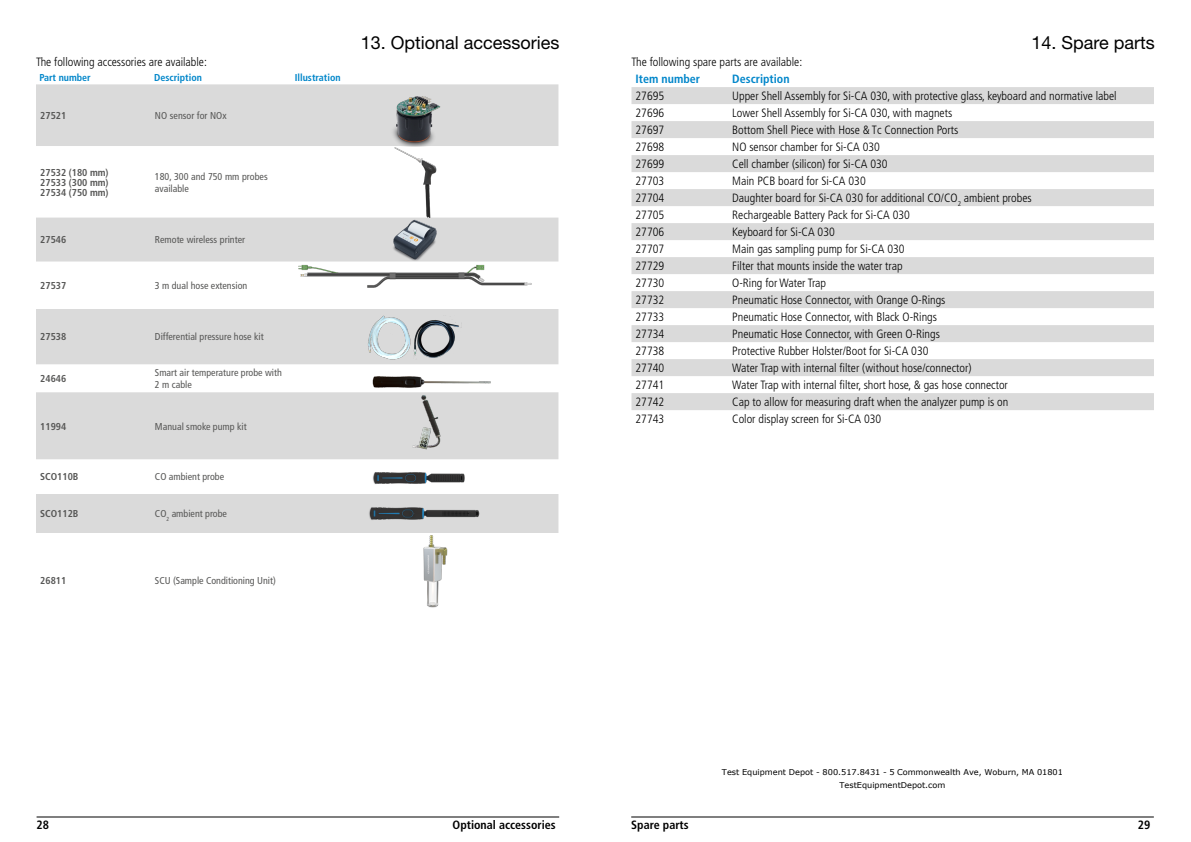
<style>
.page{position:relative;width:1191px;height:842px;background:#fff}
.page>*{position:absolute;margin:0;border:0;box-sizing:border-box;transform-origin:0 0}
.t1{font:18px "Helvetica Neue LT Std";color:#000}
.t2{font:300 condensed 12px "Frutiger LT Std";color:#000}
.t3{font:700 condensed 12px "Frutiger LT Std";color:#000}
.t4{font:700 condensed 12px "Frutiger LT Std";color:#0086ca}
.t5{font:condensed 10px/12px "Frutiger LT Std";color:#575756}
.t6{font:700 condensed 10px/10px "Frutiger LT Std";color:#575756;text-align:justify}
.t7{font:700 condensed 10px "Frutiger LT Std";color:#0086ca}
.t8{font:8px/12.3px "Verdana";color:#000;text-align:center}
</style>
<div class="page">
<hr style="left:37px;top:817px;width:522px;height:1px;background:#000">
<hr style="left:631px;top:817px;width:522px;height:1px;background:#000">
<svg style="left:36px;top:84px;width:522px;height:449px;fill:#dadada"></svg>
<img style="left:382px;top:84px;width:66px;height:62px">
<img style="left:393px;top:146px;width:44px;height:72px">
<img style="left:389px;top:218px;width:52px;height:43px">
<img style="left:291px;top:261px;width:248px;height:35px">
<img style="left:366px;top:315px;width:95px;height:44px">
<img style="left:371px;top:371px;width:121px;height:21px">
<img style="left:408px;top:392px;width:34px;height:60px">
<img style="left:365px;top:468px;width:109px;height:19px">
<img style="left:364px;top:504px;width:121px;height:20px">
<img style="left:423px;top:535px;width:25px;height:73px">
<svg style="left:631px;top:87px;width:523px;height:323px;fill:#ddd"></svg>
<p class="t2" style="left:36px;top:55px;width:172px">The following accessories are available:</p>
<p class="t7" style="left:39px;top:72px;width:53px">Part number</p>
<p class="t7" style="left:154px;top:72px;width:49px">Description</p>
<p class="t7" style="left:295px;top:72px;width:47px">Illustration</p>
<p class="t6" style="left:40px;top:110px;width:27px">27521</p>
<p class="t5" style="left:155px;top:110px;width:73px">NO sensor for NOx</p>
<p class="t6" style="left:40px;top:167px;width:70px">27532 (180 mm)<br>27533 (300 mm)<br>27534 (750 mm)</p>
<p class="t5" style="left:155px;top:170px;width:114px">180, 300 and 750 mm probes available</p>
<p class="t6" style="left:40px;top:235px;width:27px">27546</p>
<p class="t5" style="left:155px;top:234px;width:92px">Remote wireless printer</p>
<p class="t6" style="left:40px;top:281px;width:27px">27537</p>
<p class="t5" style="left:155px;top:280px;width:94px">3 m dual hose extension</p>
<p class="t6" style="left:40px;top:332px;width:27px">27538</p>
<p class="t5" style="left:155px;top:331px;width:110px">Differential pressure hose kit</p>
<p class="t6" style="left:40px;top:374px;width:27px">24646</p>
<p class="t5" style="left:155px;top:367px;width:128px">Smart air temperature probe with<br>2 m cable</p>
<p class="t6" style="left:40px;top:421px;width:27px">11994</p>
<p class="t5" style="left:155px;top:420px;width:93px">Manual smoke pump kit</p>
<p class="t6" style="left:40px;top:472px;width:40px">SCO110B</p>
<p class="t5" style="left:155px;top:471px;width:71px">CO ambient probe</p>
<p class="t6" style="left:40px;top:509px;width:40px">SCO112B</p>
<p class="t5" style="left:155px;top:508px;width:74px">CO<sub>2</sub> ambient probe</p>
<h1 class="t1" style="left:361px;top:32px;width:200px">13. Optional accessories</h1>
<p class="t6" style="left:40px;top:576px;width:27px">26811</p>
<p class="t5" style="left:155px;top:575px;width:122px">SCU (Sample Conditioning Unit)</p>
<h1 class="t1" style="left:1031px;top:32px;width:125px">14. Spare parts</h1>
<p class="t2" style="left:631px;top:55px;width:172px">The following spare parts are available:</p>
<p class="t4" style="left:635px;top:72px;width:66px">Item number</p>
<p class="t4" style="left:732px;top:72px;width:59px">Description</p>
<p class="t2" style="left:635px;top:89px;width:30px">27695</p>
<p class="t2" style="left:732px;top:89px;width:386px">Upper Shell Assembly for Si-CA 030, with protective glass, keyboard and normative label</p>
<p class="t2" style="left:635px;top:106px;width:30px">27696</p>
<p class="t2" style="left:732px;top:106px;width:221px">Lower Shell Assembly for Si-CA 030, with magnets</p>
<p class="t2" style="left:635px;top:123px;width:30px">27697</p>
<p class="t2" style="left:732px;top:123px;width:228px">Bottom Shell Piece with Hose &amp; Tc Connection Ports</p>
<p class="t2" style="left:635px;top:140px;width:30px">27698</p>
<p class="t2" style="left:732px;top:140px;width:149px">NO sensor chamber for Si-CA 030</p>
<p class="t2" style="left:635px;top:157px;width:30px">27699</p>
<p class="t2" style="left:732px;top:157px;width:157px">Cell chamber (silicon) for Si-CA 030</p>
<p class="t2" style="left:635px;top:174px;width:30px">27703</p>
<p class="t2" style="left:732px;top:174px;width:135px">Main PCB board for Si-CA 030</p>
<p class="t2" style="left:635px;top:191px;width:30px">27704</p>
<p class="t2" style="left:732px;top:191px;width:301px">Daughter board for Si-CA 030 for additional CO/CO<sub>2</sub> ambient probes</p>
<p class="t2" style="left:635px;top:208px;width:30px">27705</p>
<p class="t2" style="left:732px;top:208px;width:179px">Rechargeable Battery Pack for Si-CA 030</p>
<p class="t2" style="left:635px;top:225px;width:30px">27706</p>
<p class="t2" style="left:732px;top:225px;width:104px">Keyboard for Si-CA 030</p>
<p class="t2" style="left:635px;top:242px;width:30px">27707</p>
<p class="t2" style="left:732px;top:242px;width:174px">Main gas sampling pump for Si-CA 030</p>
<p class="t2" style="left:635px;top:259px;width:30px">27729</p>
<p class="t2" style="left:732px;top:259px;width:172px">Filter that mounts inside the water trap</p>
<p class="t2" style="left:635px;top:276px;width:30px">27730</p>
<p class="t2" style="left:732px;top:276px;width:95px">O-Ring for Water Trap</p>
<p class="t2" style="left:635px;top:293px;width:30px">27732</p>
<p class="t2" style="left:732px;top:293px;width:215px">Pneumatic Hose Connector, with Orange O-Rings</p>
<p class="t2" style="left:635px;top:310px;width:30px">27733</p>
<p class="t2" style="left:732px;top:310px;width:206px">Pneumatic Hose Connector, with Black O-Rings</p>
<p class="t2" style="left:635px;top:327px;width:30px">27734</p>
<p class="t2" style="left:732px;top:327px;width:209px">Pneumatic Hose Connector, with Green O-Rings</p>
<p class="t2" style="left:635px;top:344px;width:30px">27738</p>
<p class="t2" style="left:732px;top:344px;width:198px">Protective Rubber Holster/Boot for Si-CA 030</p>
<p class="t2" style="left:635px;top:361px;width:30px">27740</p>
<p class="t2" style="left:732px;top:361px;width:241px">Water Trap with internal filter (without hose/connector)</p>
<p class="t2" style="left:635px;top:378px;width:30px">27741</p>
<p class="t2" style="left:732px;top:378px;width:277px">Water Trap with internal filter, short hose, &amp; gas hose connector</p>
<p class="t2" style="left:635px;top:395px;width:30px">27742</p>
<p class="t2" style="left:732px;top:395px;width:277px">Cap to allow for measuring draft when the analyzer pump is on</p>
<p class="t2" style="left:635px;top:412px;width:30px">27743</p>
<p class="t2" style="left:732px;top:412px;width:151px">Color display screen for Si-CA 030</p>
<p class="t8" style="left:722px;top:766px;width:342px">Test Equipment Depot - 800.517.8431 - 5 Commonwealth Ave, Woburn, MA 01801<br>TestEquipmentDepot.com</p>
<p class="t3" style="left:37px;top:817px;width:14px">28</p>
<p class="t3" style="left:452px;top:817px;width:105px">Optional accessories</p>
<p class="t3" style="left:631px;top:817px;width:59px">Spare parts</p>
<p class="t3" style="left:1138px;top:817px;width:14px">29</p>
</div>
